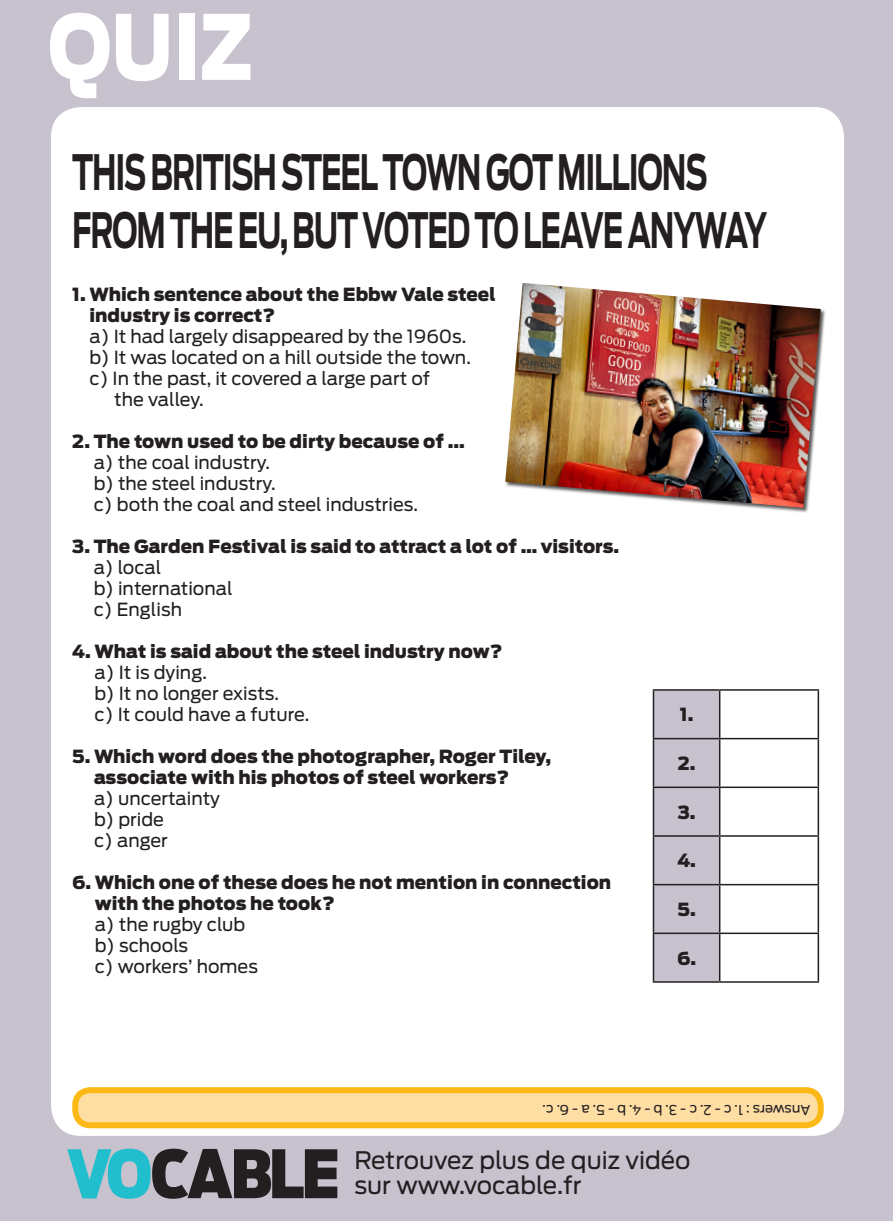
<style>
.page{position:relative;width:893px;height:1221px;background:#fff}
.page>*{position:absolute;margin:0;border:0;box-sizing:border-box;transform-origin:0 0}
.t1{font:900 89.1px "Antenna";color:#fff;scale:.83 1}
.t2{font:700 48.45px/58.1px "Antenna";letter-spacing:-.04em;color:#231f20;scale:.62 1}
.t3{font:24px/25.5px "Antenna";color:#231f20}
.t4{font:18px/21px "Antenna";color:#231f20}
.t5{font:900 18px/21px "Antenna";color:#231f20}
.t6{font:13.5px "Antenna";letter-spacing:-.005em;color:#231f20}
</style>
<div class="page">
<div style="left:0;top:0;width:893px;height:1220px;background:#c8c2cf"></div>
<div style="left:51px;top:107px;width:793px;height:1028px;background:#fff;border-radius:30px"></div>
<svg style="left:67px;top:1148px;width:270px;height:50px"></svg>
<div style="left:75px;top:1090px;width:746px;height:35px;background:#ffdea4;border-radius:15px"></div>
<div style="left:72px;top:1087px;width:752px;height:41px;border:6px solid #fcb814;border-radius:15px"></div>
<div style="left:505px;top:282px;width:321px;height:231px;background:#231f20;opacity:.75"></div>
<img style="left:505px;top:283px;width:316px;height:225px">
<div style="left:654px;top:690px;width:65px;height:291px;background:#c8c2cf"></div>
<hr style="left:653px;top:689px;width:67px;height:1px;background:#231f20">
<hr style="left:653px;top:690px;width:1px;height:47px;background:#231f20">
<hr style="left:720px;top:689px;width:99px;height:1px;background:#231f20">
<hr style="left:719px;top:690px;width:1px;height:47px;background:#231f20">
<hr style="left:818px;top:690px;width:1px;height:47px;background:#231f20">
<hr style="left:653px;top:737px;width:67px;height:2px;background:#231f20">
<hr style="left:653px;top:739px;width:1px;height:47px;background:#231f20">
<hr style="left:720px;top:737px;width:99px;height:2px;background:#231f20">
<hr style="left:719px;top:739px;width:1px;height:47px;background:#231f20">
<hr style="left:818px;top:739px;width:1px;height:47px;background:#231f20">
<hr style="left:653px;top:786px;width:67px;height:2px;background:#231f20">
<hr style="left:653px;top:788px;width:1px;height:47px;background:#231f20">
<hr style="left:720px;top:786px;width:99px;height:2px;background:#231f20">
<hr style="left:719px;top:788px;width:1px;height:47px;background:#231f20">
<hr style="left:818px;top:788px;width:1px;height:47px;background:#231f20">
<hr style="left:653px;top:835px;width:67px;height:1px;background:#231f20">
<hr style="left:653px;top:836px;width:1px;height:47px;background:#231f20">
<hr style="left:720px;top:835px;width:99px;height:1px;background:#231f20">
<hr style="left:719px;top:836px;width:1px;height:47px;background:#231f20">
<hr style="left:818px;top:836px;width:1px;height:47px;background:#231f20">
<hr style="left:653px;top:883px;width:67px;height:2px;background:#231f20">
<hr style="left:653px;top:885px;width:1px;height:47px;background:#231f20">
<hr style="left:720px;top:883px;width:99px;height:2px;background:#231f20">
<hr style="left:719px;top:885px;width:1px;height:47px;background:#231f20">
<hr style="left:818px;top:885px;width:1px;height:47px;background:#231f20">
<hr style="left:653px;top:932px;width:67px;height:2px;background:#231f20">
<hr style="left:653px;top:934px;width:1px;height:47px;background:#231f20">
<hr style="left:720px;top:932px;width:99px;height:2px;background:#231f20">
<hr style="left:719px;top:934px;width:1px;height:47px;background:#231f20">
<hr style="left:818px;top:934px;width:1px;height:47px;background:#231f20">
<hr style="left:653px;top:981px;width:67px;height:1px;background:#231f20">
<hr style="left:720px;top:981px;width:99px;height:1px;background:#231f20">
<h1 class="t1" style="left:48px;top:-6px;width:248px">QUIZ</h1>
<h2 class="t2" style="left:72px;top:143px;width:1122px">THIS BRITISH STEEL TOWN GOT MILLIONS<br>FROM THE EU, BUT VOTED TO LEAVE ANYWAY</h2>
<p class="t5" style="left:89px;top:283px;width:408px;text-indent:-17px">1. Which sentence about the Ebbw Vale steel industry is correct?</p>
<p class="t4" style="left:89px;top:325px;width:378px">a) It had largely disappeared by the 1960s.</p>
<p class="t4" style="left:89px;top:346px;width:383px">b) It was located on a hill outside the town.</p>
<p class="t4" style="left:89px;top:367px;width:342px">c) In the past, it covered a large part of</p>
<p class="t4" style="left:114px;top:388px;width:91px">the valley.</p>
<p class="t5" style="left:72px;top:430px;width:394px">2. The town used to be dirty because of ...</p>
<p class="t4" style="left:94px;top:451px;width:326px">a) the coal industry.<br>b) the steel industry.<br>c) both the coal and steel industries.</p>
<p class="t5" style="left:72px;top:535px;width:549px">3. The Garden Festival is said to attract a lot of … visitors.</p>
<p class="t4" style="left:94px;top:556px;width:140px">a) local<br>b) international c) English</p>
<p class="t5" style="left:72px;top:640px;width:432px">4. What is said about the steel industry now?</p>
<p class="t4" style="left:94px;top:661px;width:216px">a) It is dying.<br>b) It no longer exists.<br>c) It could have a future.</p>
<p class="t5" style="left:94px;top:745px;width:459px;text-indent:-22px">5. Which word does the photographer, Roger Tiley, associate with his photos of steel workers?</p>
<p class="t4" style="left:94px;top:787px;width:127px">a) uncertainty b) pride<br>c) anger</p>
<p class="t5" style="left:95px;top:871px;width:518px;text-indent:-22px">6. Which one of these does he not mention in connection with the photos he took?</p>
<p class="t4" style="left:95px;top:913px;width:165px">a) the rugby club b) schools<br>c) workers’ homes</p>
<p class="t5" style="left:680px;top:704px;width:15px">1.</p>
<p class="t5" style="left:678px;top:753px;width:19px">2.</p>
<p class="t5" style="left:678px;top:801px;width:19px">3.</p>
<p class="t5" style="left:677px;top:850px;width:20px">4.</p>
<p class="t5" style="left:678px;top:899px;width:20px">5.</p>
<p class="t5" style="left:677px;top:947px;width:20px">6.</p>
<p class="t6" style="left:810px;top:1117px;width:269px;rotate:-180deg">Answers : 1. c - 2. c - 3. b - 4. b - 5. a - 6. c.</p>
<h3 class="t3" style="left:354px;top:1147px;width:338px">Retrouvez plus de quiz vidéo sur www.vocable.fr</h3>
</div>
